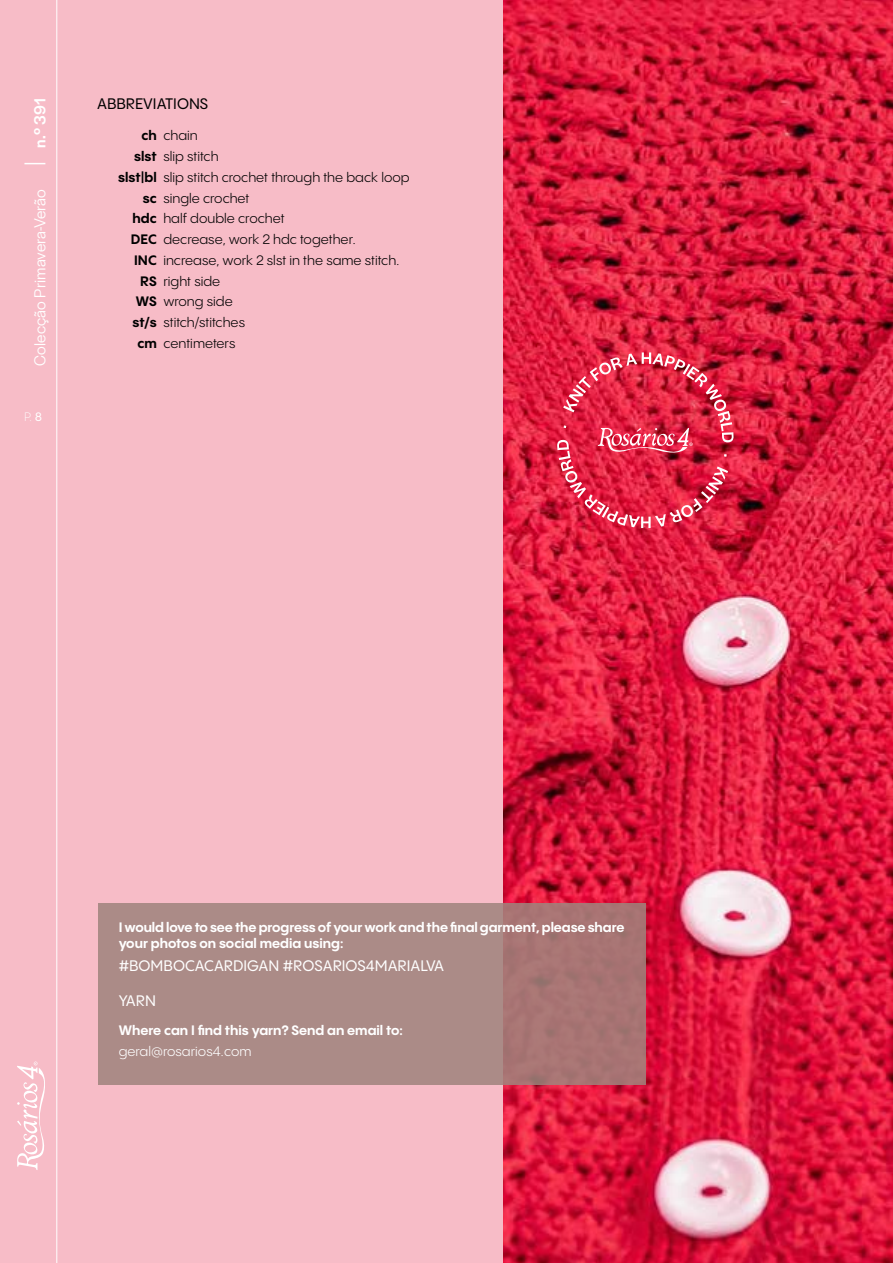
<style>
.page{position:relative;width:893px;height:1263px;background:#f7bcc7}
.page>*{position:absolute;margin:0;border:0;box-sizing:border-box;transform-origin:0 0}
.t1{font:16.5px "Halyard Display";letter-spacing:.01em;color:#fff}
.t2{font:500 16.5px "Halyard Display";color:#fff}
.t3{font:500 15px "PP Pangram Sans";color:#fff}
.t4{font:500 15px "PP Pangram Sans";color:#000}
.t5{font:13.5px/20.7px "PP Pangram Sans";color:#000}
.t6{font:700 13.5px/16.5px "PP Pangram Sans";letter-spacing:-.005em;color:#fff}
.t7{font:700 13.5px/20.7px "PP Pangram Sans";color:#000;text-align:right}
.t8{font:13.5px "PP Pangram Sans";color:#fff}
.t9{font:300 12px "PP Pangram Sans";color:#fff}
.s1{font-weight:500}
</style>
<div class="page">
<img style="left:504px;top:0;width:388px;height:1263px">
<svg style="left:557px;top:352px;width:177px;height:176px;background:#dc324f"></svg>
<svg style="left:892px;top:0;width:1px;height:1263px"></svg>
<hr style="left:57px;top:0;width:1px;height:1263px;background:#fff">
<svg style="left:17px;top:1061px;width:28px;height:109px"></svg>
<svg style="left:24px;top:163px;width:21px;height:1px"></svg>
<div style="left:98px;top:903px;width:547px;height:181px;background:linear-gradient(to right,#ac928d,#a87877)"></div>
<p class="t2" style="left:28px;top:148px;width:51px;rotate:-90deg">n.º 391</p>
<p class="t1" style="left:28px;top:366px;width:178px;rotate:-90deg">Colecção Primavera-Verão</p>
<p class="t9" style="left:24px;top:409px;width:19px">P. <span class="s1">8</span></p>
<p class="t4" style="left:97px;top:95px;width:113px">ABBREVIATIONS</p>
<p class="t7" style="left:118px;top:125px;width:40px">ch slst slst|bl sc hdc<br>DEC<br>INC<br>RS<br>WS st/s cm</p>
<p class="t5" style="left:163px;top:125px;width:248px">chain<br>slip stitch<br>slip stitch crochet through the back loop single crochet<br>half double crochet<br>decrease, work 2 hdc together. increase, work 2 slst in the same stitch. right side<br>wrong side<br>stitch/stitches<br>centimeters</p>
<p class="t6" style="left:119px;top:918px;width:507px">I would love to see the progress of your work and the final garment, please share your photos on social media using:</p>
<p class="t3" style="left:119px;top:956px;width:327px">#BOMBOCACARDIGAN #ROSARIOS4MARIALVA</p>
<p class="t3" style="left:119px;top:991px;width:39px">YARN</p>
<p class="t6" style="left:119px;top:1021px;width:286px">Where can I find this yarn? Send an email to:</p>
<p class="t8" style="left:119px;top:1043px;width:134px">geral@rosarios4.com</p>
</div>
